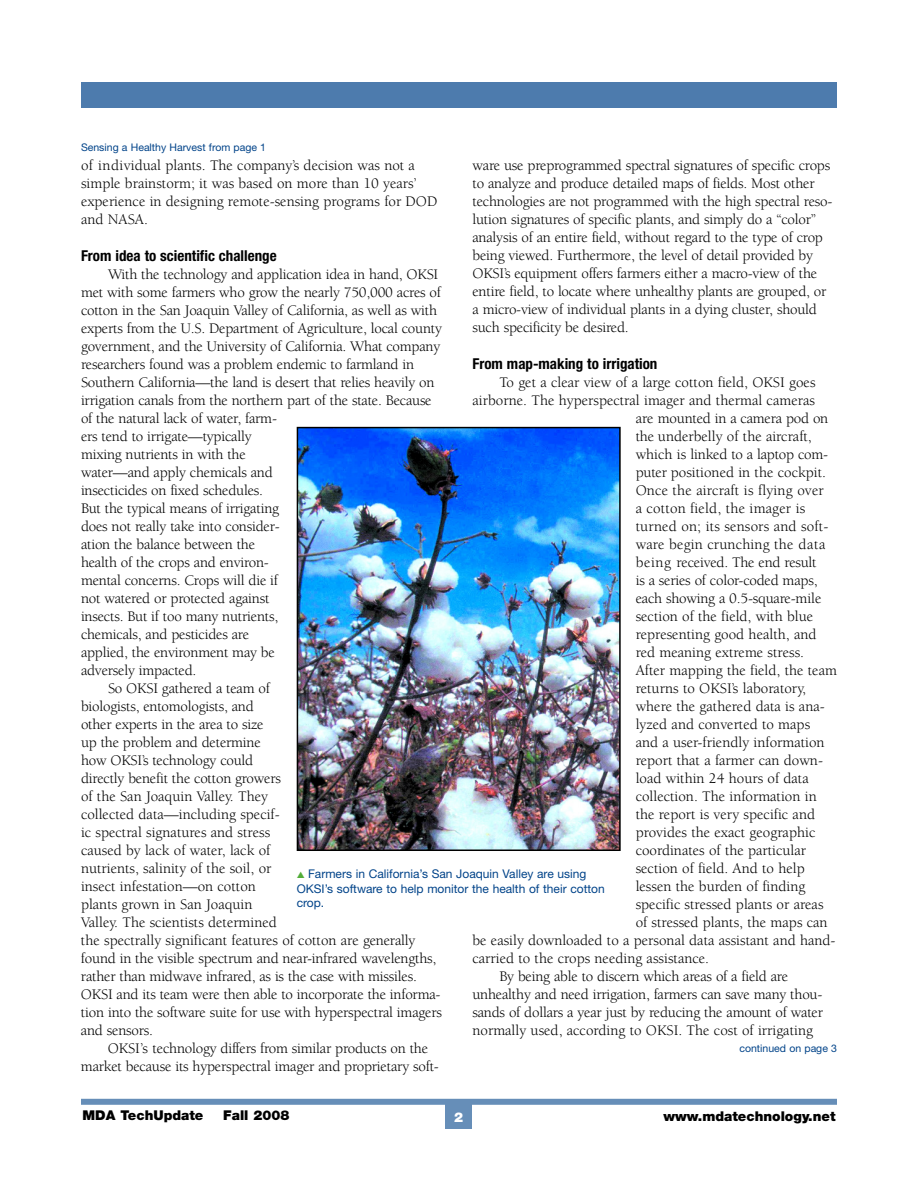
<style>
.page{position:relative;width:918px;height:1188px;background:#fff}
.page>*{position:absolute;margin:0;border:0;box-sizing:border-box;transform-origin:0 0}
.t1{font:15px/18px "Berkeley";letter-spacing:-.015em;color:#000}
.t2{font:15px "Berkeley";letter-spacing:.01em;color:#000}
.t3{font:700 condensed 15px "Helvetica Neue";color:#000}
.t4{font:900 13.5px "Helvetica Neue";color:#000}
.t5{font:900 13.5px "Helvetica Neue";color:#fff}
.t6{font:12px/14.4px "Helvetica Neue";color:#004389}
.t7{font:10.5px "Helvetica Neue";color:#004389}
.s1{color:#53ad39}
</style>
<div class="page">
<img style="left:300px;top:430px;width:318px;height:418px">
<div style="left:297px;top:427px;width:324px;height:424px;border:2px solid #000"></div>
<div style="left:81px;top:83px;width:756px;height:25px;background:#4d7bad"></div>
<div style="left:446px;top:1102px;width:26px;height:26px;background:#668eb8"></div>
<div style="left:81px;top:1099px;width:756px;height:6px;background:#668eb8"></div>
<p class="t7" style="left:81px;top:143px;width:187px">Sensing a Healthy Harvest from page 1</p>
<p class="t1" style="left:81px;top:158px;width:358px">of individual plants. The company’s decision was not a simple brainstorm; it was based on more than 10 years’ experience in designing remote-sensing programs for DOD and NASA.</p>
<p class="t3" style="left:81px;top:250px;width:197px">From idea to scientific challenge</p>
<p class="t1" style="left:108px;top:266px;width:332px">With the technology and application idea in hand, OKSI</p>
<p class="t1" style="left:81px;top:284px;width:362px">met with some farmers who grow the nearly 750,000 acres of</p>
<p class="t1" style="left:81px;top:302px;width:358px">cotton in the San Joaquin Valley of California, as well as with</p>
<p class="t1" style="left:81px;top:320px;width:363px">experts from the U.S. Department of Agriculture, local county</p>
<p class="t1" style="left:81px;top:338px;width:361px">government, and the University of California. What company</p>
<p class="t1" style="left:81px;top:356px;width:335px">researchers found was a problem endemic to farmland in</p>
<p class="t1" style="left:81px;top:374px;width:355px">Southern California—the land is desert that relies heavily on</p>
<p class="t1" style="left:81px;top:392px;width:352px">irrigation canals from the northern part of the state. Because</p>
<p class="t1" style="left:81px;top:410px;width:198px">of the natural lack of water, farm-</p>
<p class="t1" style="left:81px;top:428px;width:172px">ers tend to irrigate—typically</p>
<p class="t1" style="left:81px;top:446px;width:166px">mixing nutrients in with the</p>
<p class="t1" style="left:81px;top:464px;width:193px">water—and apply chemicals and</p>
<p class="t1" style="left:81px;top:482px;width:184px">insecticides on fixed schedules.</p>
<p class="t1" style="left:81px;top:500px;width:200px">But the typical means of irrigating</p>
<p class="t1" style="left:81px;top:518px;width:200px">does not really take into consider-</p>
<p class="t1" style="left:81px;top:536px;width:176px">ation the balance between the</p>
<p class="t1" style="left:81px;top:554px;width:189px">health of the crops and environ-</p>
<p class="t1" style="left:81px;top:572px;width:199px">mental concerns. Crops will die if</p>
<p class="t1" style="left:81px;top:590px;width:190px">not watered or protected against</p>
<p class="t1" style="left:81px;top:608px;width:199px">insects. But if too many nutrients,</p>
<p class="t1" style="left:81px;top:626px;width:170px">chemicals, and pesticides are</p>
<p class="t1" style="left:81px;top:644px;width:195px">applied, the environment may be</p>
<p class="t1" style="left:81px;top:662px;width:117px">adversely impacted.</p>
<p class="t1" style="left:108px;top:680px;width:163px">So OKSI gathered a team of</p>
<p class="t1" style="left:81px;top:698px;width:174px">biologists, entomologists, and</p>
<p class="t1" style="left:81px;top:716px;width:184px">other experts in the area to size</p>
<p class="t1" style="left:81px;top:734px;width:181px">up the problem and determine</p>
<p class="t1" style="left:81px;top:752px;width:174px">how OKSI’s technology could</p>
<p class="t1" style="left:81px;top:770px;width:202px">directly benefit the cotton growers</p>
<p class="t1" style="left:81px;top:788px;width:189px">of the San Joaquin Valley. They</p>
<p class="t1" style="left:81px;top:806px;width:200px">collected data—including specif-</p>
<p class="t1" style="left:81px;top:824px;width:191px">ic spectral signatures and stress</p>
<p class="t1" style="left:81px;top:842px;width:191px">caused by lack of water, lack of</p>
<p class="t1" style="left:81px;top:860px;width:192px">nutrients, salinity of the soil, or</p>
<p class="t1" style="left:81px;top:878px;width:176px">insect infestation—on cotton</p>
<p class="t1" style="left:81px;top:896px;width:173px">plants grown in San Joaquin</p>
<p class="t1" style="left:81px;top:914px;width:197px">Valley. The scientists determined</p>
<p class="t1" style="left:81px;top:932px;width:336px">the spectrally significant features of cotton are generally</p>
<p class="t1" style="left:81px;top:950px;width:357px">found in the visible spectrum and near-infrared wavelengths,</p>
<p class="t1" style="left:81px;top:968px;width:337px">rather than midwave infrared, as is the case with missiles.</p>
<p class="t1" style="left:81px;top:986px;width:361px">OKSI and its team were then able to incorporate the informa-</p>
<p class="t1" style="left:81px;top:1004px;width:362px">tion into the software suite for use with hyperspectral imagers</p>
<p class="t1" style="left:81px;top:1022px;width:74px">and sensors.</p>
<p class="t1" style="left:108px;top:1040px;width:322px">OKSI’s technology differs from similar products on the</p>
<p class="t1" style="left:81px;top:1058px;width:359px">market because its hyperspectral imager and proprietary soft-</p>
<p class="t1" style="left:472px;top:158px;width:362px">ware use preprogrammed spectral signatures of specific crops to analyze and produce detailed maps of fields. Most other technologies are not programmed with the high spectral reso&shy;lution signatures of specific plants, and simply do a “color” analysis of an entire field, without regard to the type of crop being viewed. Furthermore, the level of detail provided by OKSI’s equipment offers farmers either a macro-view of the entire field, to locate where unhealthy plants are grouped, or a micro-view of individual plants in a dying cluster, should such specificity be desired.</p>
<p class="t3" style="left:472px;top:358px;width:186px">From map-making to irrigation</p>
<p class="t1" style="left:500px;top:374px;width:318px">To get a clear view of a large cotton field, OKSI goes</p>
<p class="t1" style="left:472px;top:392px;width:344px">airborne. The hyperspectral imager and thermal cameras</p>
<p class="t1" style="left:636px;top:410px;width:194px">are mounted in a camera pod on</p>
<p class="t1" style="left:636px;top:428px;width:178px">the underbelly of the aircraft,</p>
<p class="t1" style="left:636px;top:446px;width:194px">which is linked to a laptop com-</p>
<p class="t1" style="left:636px;top:464px;width:192px">puter positioned in the cockpit.</p>
<p class="t2" style="left:636px;top:484px;width:190px">Once the aircraft is flying over</p>
<p class="t2" style="left:636px;top:502px;width:171px">a cotton field, the imager is</p>
<p class="t2" style="left:636px;top:520px;width:194px">turned on; its sensors and soft-</p>
<p class="t2" style="left:636px;top:538px;width:191px">ware begin crunching the data</p>
<p class="t1" style="left:636px;top:554px;width:183px">being received. The end result</p>
<p class="t1" style="left:636px;top:572px;width:183px">is a series of color-coded maps,</p>
<p class="t1" style="left:636px;top:590px;width:187px">each showing a 0.5-square-mile</p>
<p class="t1" style="left:636px;top:608px;width:179px">section of the field, with blue</p>
<p class="t1" style="left:636px;top:626px;width:182px">representing good health, and</p>
<p class="t1" style="left:636px;top:644px;width:170px">red meaning extreme stress.</p>
<p class="t1" style="left:636px;top:662px;width:203px">After mapping the field, the team</p>
<p class="t1" style="left:636px;top:680px;width:172px">returns to OKSI’s laboratory,</p>
<p class="t1" style="left:636px;top:698px;width:191px">where the gathered data is ana-</p>
<p class="t1" style="left:636px;top:716px;width:176px">lyzed and converted to maps</p>
<p class="t1" style="left:636px;top:734px;width:190px">and a user-friendly information</p>
<p class="t1" style="left:636px;top:752px;width:189px">report that a farmer can down-</p>
<p class="t1" style="left:636px;top:770px;width:175px">load within 24 hours of data</p>
<p class="t1" style="left:636px;top:788px;width:183px">collection. The information in</p>
<p class="t1" style="left:636px;top:806px;width:181px">the report is very specific and</p>
<p class="t1" style="left:636px;top:824px;width:181px">provides the exact geographic</p>
<p class="t1" style="left:636px;top:842px;width:172px">coordinates of the particular</p>
<p class="t1" style="left:636px;top:860px;width:171px">section of field. And to help</p>
<p class="t1" style="left:636px;top:878px;width:171px">lessen the burden of finding</p>
<p class="t1" style="left:636px;top:896px;width:189px">specific stressed plants or areas</p>
<p class="t1" style="left:636px;top:914px;width:194px">of stressed plants, the maps can</p>
<p class="t1" style="left:472px;top:932px;width:365px">be easily downloaded to a personal data assistant and hand-</p>
<p class="t1" style="left:472px;top:950px;width:238px">carried to the crops needing assistance.</p>
<p class="t1" style="left:500px;top:968px;width:290px">By being able to discern which areas of a field are</p>
<p class="t1" style="left:472px;top:986px;width:351px">unhealthy and need irrigation, farmers can save many thou-</p>
<p class="t1" style="left:472px;top:1004px;width:352px">sands of dollars a year just by reducing the amount of water</p>
<p class="t1" style="left:472px;top:1022px;width:342px">normally used, according to OKSI. The cost of irrigating</p>
<p class="t6" style="left:297px;top:868px;width:310px"><span class="s1">▲</span> Farmers in California’s San Joaquin Valley are using<br>OKSI’s software to help monitor the health of their cotton crop.</p>
<p class="t7" style="left:739px;top:1044px;width:99px">continued on page 3</p>
<p class="t4" style="left:83px;top:1110px;width:122px">MDA TechUpdate</p>
<p class="t4" style="left:223px;top:1110px;width:68px">Fall 2008</p>
<p class="t5" style="left:454px;top:1113px;width:11px">2</p>
<p class="t4" style="left:663px;top:1112px;width:174px">www.mdatechnology.net</p>
</div>
